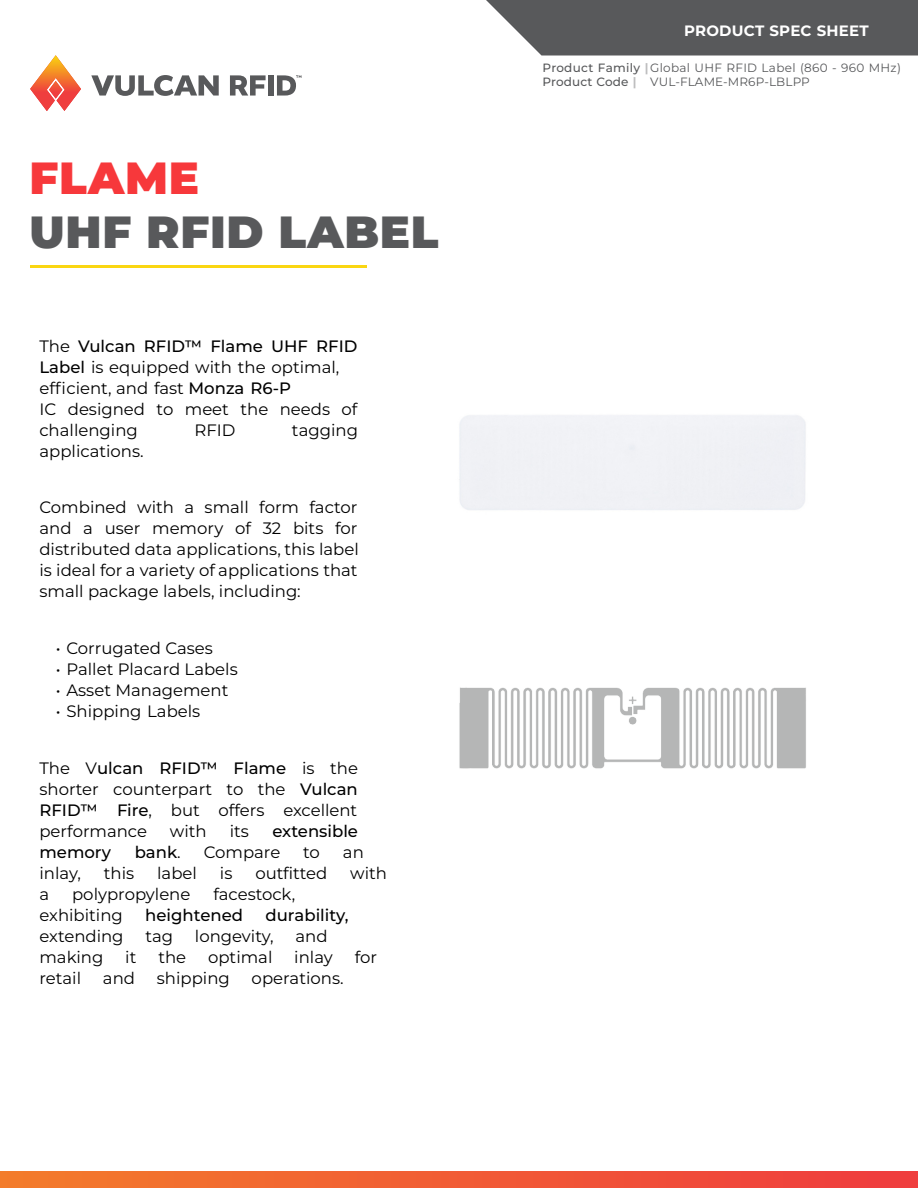
<style>
.page{position:relative;width:918px;height:1188px;background:#fff}
.page>*{position:absolute;margin:0;border:0;box-sizing:border-box;transform-origin:0 0}
.t1{font:900 45px "Montserrat";letter-spacing:.015em;color:#58595b}
.t2{font:900 45px "Montserrat";letter-spacing:.015em;color:#f7383b}
.t3{font:16.5px/21px "Montserrat";color:#000;text-align:justify}
.t4{font:500 16.5px "Montserrat";color:#000}
.t5{font:700 15px "Montserrat";letter-spacing:.015em;color:#fff}
.t6{font:12px/13.5px "Montserrat";letter-spacing:.025em;color:#58595b}
.s1{font-weight:500}
.s2{font-weight:400}
.s3{font-weight:700;color:rgb(88 89 91/.39)}
</style>
<div class="page">
<div style="left:0;top:1172px;width:918px;height:16px;background:linear-gradient(to right,#f37c2b,#ef3b3f)"></div>
<svg style="left:30px;top:55px;width:51px;height:56px"></svg>
<svg style="left:91px;top:75px;width:128px;height:21px"></svg>
<svg style="left:230px;top:75px;width:36px;height:21px"></svg>
<div style="left:268px;top:75px;width:5px;height:21px;background:#58595b"></div>
<svg style="left:277px;top:75px;width:25px;height:21px"></svg>
<svg style="left:486px;top:0;width:432px;height:56px;background:#656567"></svg>
<img style="left:459px;top:687px;width:347px;height:82px">
<hr style="left:30px;top:265px;width:336px;height:2px;background:#fad612">
<h1 class="t2" style="left:30px;top:150px;width:171px">FLAME</h1>
<h1 class="t1" style="left:30px;top:204px;width:410px">UHF RFID LABEL</h1>
<p class="t3" style="left:39px;top:335px;width:320px;text-align:left">The <span class="s1">Vulcan RFID™ Flame UHF RFID<br>Label</span> is equipped with the optimal, efficient, and fast <span class="s1">Monza R6-P<br></span>IC designed to meet the needs of challenging</p>
<p class="t3" style="left:194px;top:419px;width:43px">RFID</p>
<p class="t3" style="left:292px;top:419px;width:68px">tagging</p>
<p class="t3" style="left:39px;top:440px;width:106px">applications.</p>
<p class="t3" style="left:39px;top:497px;width:321px">Combined with a small form factor and a user memory of 32 bits for distributed data applications, this label is ideal for a variety of applications that small package labels, including:</p>
<p class="t3" style="left:56px;top:638px;width:159px">• Corrugated Cases</p>
<p class="t3" style="left:56px;top:659px;width:183px">• Pallet Placard Labels</p>
<p class="t3" style="left:56px;top:680px;width:174px">• Asset Management</p>
<p class="t3" style="left:56px;top:701px;width:146px">• Shipping Labels</p>
<p class="t3" style="left:39px;top:757px;width:320px">The V<span class="s1">ulcan RFID™ Flame</span> is the shorter counterpart to the <span class="s1">Vulcan RFID™ Fire</span>, but offers excellent performance</p>
<p class="t3" style="left:170px;top:820px;width:38px">with</p>
<p class="t3" style="left:230px;top:820px;width:21px">its</p>
<p class="t4" style="left:272px;top:821px;width:87px">extensible</p>
<p class="t4" style="left:39px;top:842px;width:73px">memory</p>
<p class="t4" style="left:135px;top:842px;width:47px">bank<span class="s2">.</span></p>
<p class="t3" style="left:204px;top:841px;width:78px">Compare</p>
<p class="t3" style="left:303px;top:841px;width:18px">to</p>
<p class="t3" style="left:343px;top:841px;width:22px">an</p>
<p class="t3" style="left:39px;top:862px;width:43px">inlay,</p>
<p class="t3" style="left:104px;top:862px;width:32px">this</p>
<p class="t3" style="left:157px;top:862px;width:41px">label</p>
<p class="t3" style="left:220px;top:862px;width:14px">is</p>
<p class="t3" style="left:255px;top:862px;width:73px">outfitted</p>
<p class="t3" style="left:350px;top:862px;width:38px">with</p>
<p class="t3" style="left:39px;top:883px;width:11px">a</p>
<p class="t3" style="left:72px;top:883px;width:120px">polypropylene</p>
<p class="t3" style="left:213px;top:883px;width:83px">facestock,</p>
<p class="t3" style="left:39px;top:904px;width:85px">exhibiting</p>
<p class="t4" style="left:145px;top:905px;width:99px">heightened</p>
<p class="t4" style="left:266px;top:905px;width:85px">durability,</p>
<p class="t3" style="left:39px;top:925px;width:86px">extending</p>
<p class="t3" style="left:145px;top:925px;width:29px">tag</p>
<p class="t3" style="left:195px;top:925px;width:80px">longevity,</p>
<p class="t3" style="left:296px;top:925px;width:34px">and</p>
<p class="t3" style="left:39px;top:946px;width:65px">making</p>
<p class="t3" style="left:125px;top:946px;width:13px">it</p>
<p class="t3" style="left:158px;top:946px;width:29px">the</p>
<p class="t3" style="left:208px;top:946px;width:66px">optimal</p>
<p class="t3" style="left:294px;top:946px;width:40px">inlay</p>
<p class="t3" style="left:355px;top:946px;width:24px">for</p>
<p class="t3" style="left:39px;top:967px;width:43px">retail</p>
<p class="t3" style="left:103px;top:967px;width:34px">and</p>
<p class="t3" style="left:157px;top:967px;width:74px">shipping</p>
<p class="t3" style="left:252px;top:967px;width:93px">operations.</p>
<p class="t5" style="left:684px;top:21px;width:186px">PRODUCT SPEC SHEET</p>
<p class="t6" style="left:543px;top:61px;width:360px"><span class="s1">Product Family</span> <span class="s3">|</span>Global UHF RFID Label (860 - 960 MHz)<br><span class="s1">Product Code</span> <span class="s3">|</span> VUL-FLAME-MR6P-LBLPP</p>
</div>
